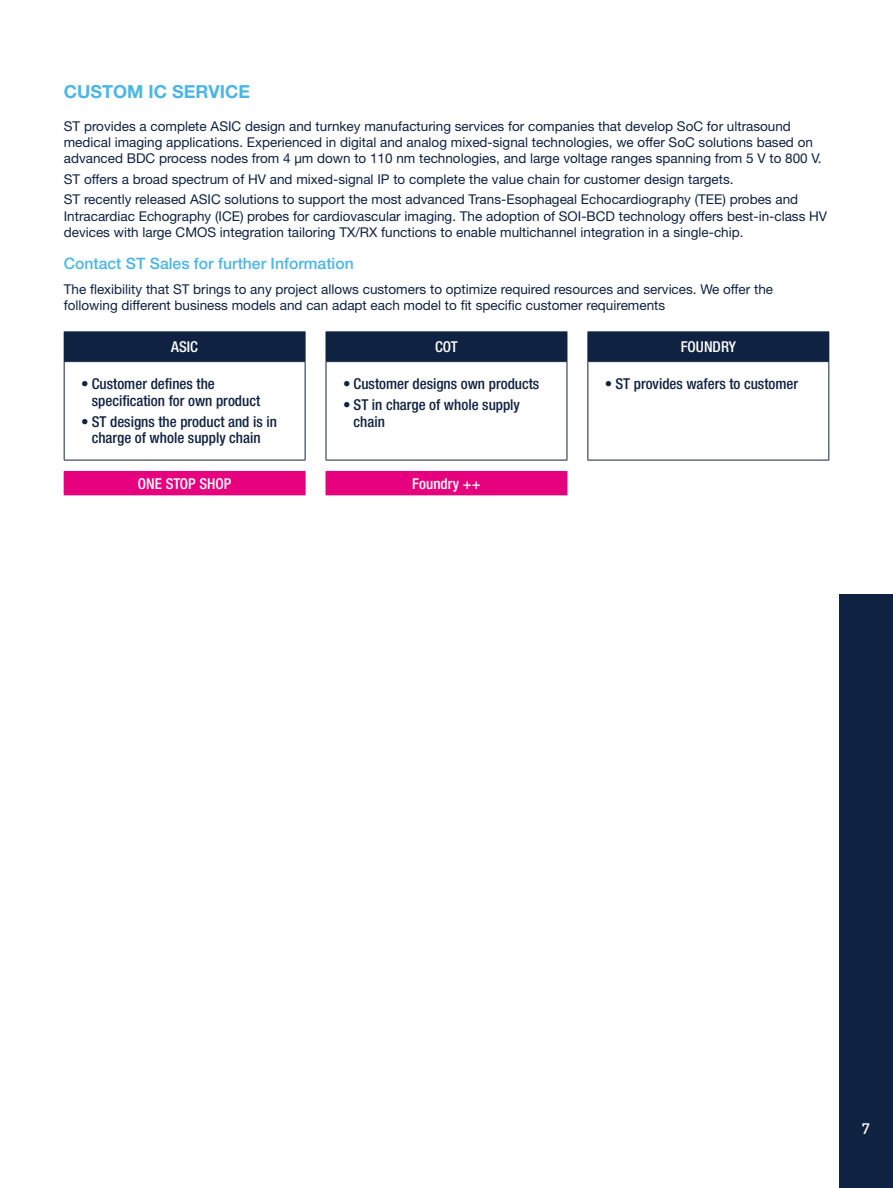
<style>
.page{position:relative;width:893px;height:1188px;background:#fff}
.page>*{position:absolute;margin:0;border:0;box-sizing:border-box;transform-origin:0 0}
.t1{font:700 18px "Helvetica Neue LT Std";color:#4bb6e6}
.t2{font:500 15.75px "Helvetica Neue LT Std";color:#4bb6e6}
.t3{font:500 condensed 15px/16.5px "Helvetica Neue LT Std";color:#0f2241}
.t4{font:500 condensed 15px "Helvetica Neue LT Std";color:#fff}
.t5{font:500 15px "Lubalin Graph Std";color:#fff}
.t6{font:13.5px/16.2px "Helvetica Neue LT Std";color:#0f2241}
.s1{font-weight:400}
</style>
<div class="page">
<div style="left:839px;top:594px;width:54px;height:594px;background:#0f2241"></div>
<div style="left:64px;top:332px;width:241px;height:30px;background:#0f2241"></div>
<hr style="left:64px;top:331px;width:241px;height:1px;background:#0f2241">
<svg style="left:305px;top:332px;width:1px;height:29px"></svg>
<hr style="left:64px;top:362px;width:1px;height:98px;background:#0f2241">
<hr style="left:305px;top:362px;width:1px;height:98px;background:#0f2241">
<hr style="left:64px;top:460px;width:241px;height:1px;background:#0f2241">
<div style="left:64px;top:471px;width:241px;height:24px;background:#e6007d"></div>
<svg style="left:305px;top:472px;width:1px;height:22px"></svg>
<div style="left:326px;top:471px;width:241px;height:24px;background:#e6007d"></div>
<svg style="left:567px;top:472px;width:1px;height:22px"></svg>
<div style="left:326px;top:332px;width:241px;height:30px;background:#0f2241"></div>
<hr style="left:326px;top:331px;width:241px;height:1px;background:#0f2241">
<svg style="left:567px;top:332px;width:1px;height:29px"></svg>
<hr style="left:326px;top:362px;width:1px;height:98px;background:#0f2241">
<hr style="left:567px;top:362px;width:1px;height:98px;background:#0f2241">
<hr style="left:326px;top:460px;width:241px;height:1px;background:#0f2241">
<div style="left:588px;top:332px;width:241px;height:30px;background:#0f2241"></div>
<hr style="left:587px;top:331px;width:242px;height:1px;background:#0f2241">
<svg style="left:587px;top:332px;width:1px;height:29px"></svg>
<hr style="left:587px;top:361px;width:242px;height:1px;background:#0f2241">
<hr style="left:587px;top:362px;width:1px;height:98px;background:#0f2241">
<hr style="left:828px;top:362px;width:1px;height:98px;background:#0f2241">
<hr style="left:587px;top:460px;width:242px;height:1px;background:#0f2241">
<h1 class="t1" style="left:64px;top:80px;width:188px">CUSTOM IC SERVICE</h1>
<p class="t6" style="left:64px;top:118px;width:759px">ST provides a complete ASIC design and turnkey manufacturing services for companies that develop SoC for ultrasound medical imaging applications. Experienced in digital and analog mixed-signal technologies, we offer SoC solutions based on advanced BDC process nodes from 4 µm down to 110 nm technologies, and large voltage ranges spanning from 5 V to 800 V.</p>
<p class="t6" style="left:64px;top:169px;width:736px;line-height:20.4px">ST offers a broad spectrum of HV and mixed-signal IP to complete the value chain for customer design targets.<br>ST recently released ASIC solutions to support the most advanced Trans-Esophageal Echocardiography (TEE) probes and</p>
<p class="t6" style="left:64px;top:207px;width:765px">Intracardiac Echography (ICE) probes for cardiovascular imaging. The adoption of SOI-BCD technology offers best-in-class HV devices with large CMOS integration tailoring TX/RX functions to enable multichannel integration in a single-chip.</p>
<p class="t2" style="left:64px;top:254px;width:292px">Contact ST Sales for further Information</p>
<p class="t6" style="left:64px;top:281px;width:711px">The flexibility that ST brings to any project allows customers to optimize required resources and services. We offer the following different business models and can adapt each model to fit specific customer requirements</p>
<p class="t4" style="left:171px;top:338px;width:28px">ASIC</p>
<p class="t3" style="left:92px;top:376px;width:170px;text-indent:-11px"><span class="s1">•</span> Customer defines the specification for own product</p>
<p class="t3" style="left:81px;top:413px;width:197px;text-align:center"><span class="s1">•</span> ST designs the product and is in charge of whole supply chain</p>
<p class="t4" style="left:138px;top:474px;width:95px">ONE STOP SHOP</p>
<p class="t4" style="left:412px;top:474px;width:70px">Foundry ++</p>
<p class="t4" style="left:435px;top:338px;width:24px">COT</p>
<p class="t3" style="left:343px;top:376px;width:198px"><span class="s1">•</span> Customer designs own products</p>
<p class="t3" style="left:354px;top:396px;width:168px;text-indent:-11px"><span class="s1">•</span> ST in charge of whole supply chain</p>
<p class="t4" style="left:681px;top:338px;width:57px">FOUNDRY</p>
<p class="t3" style="left:605px;top:376px;width:195px"><span class="s1">•</span> ST provides wafers to customer</p>
<p class="t5" style="left:861px;top:1119px;width:10px">7</p>
</div>
